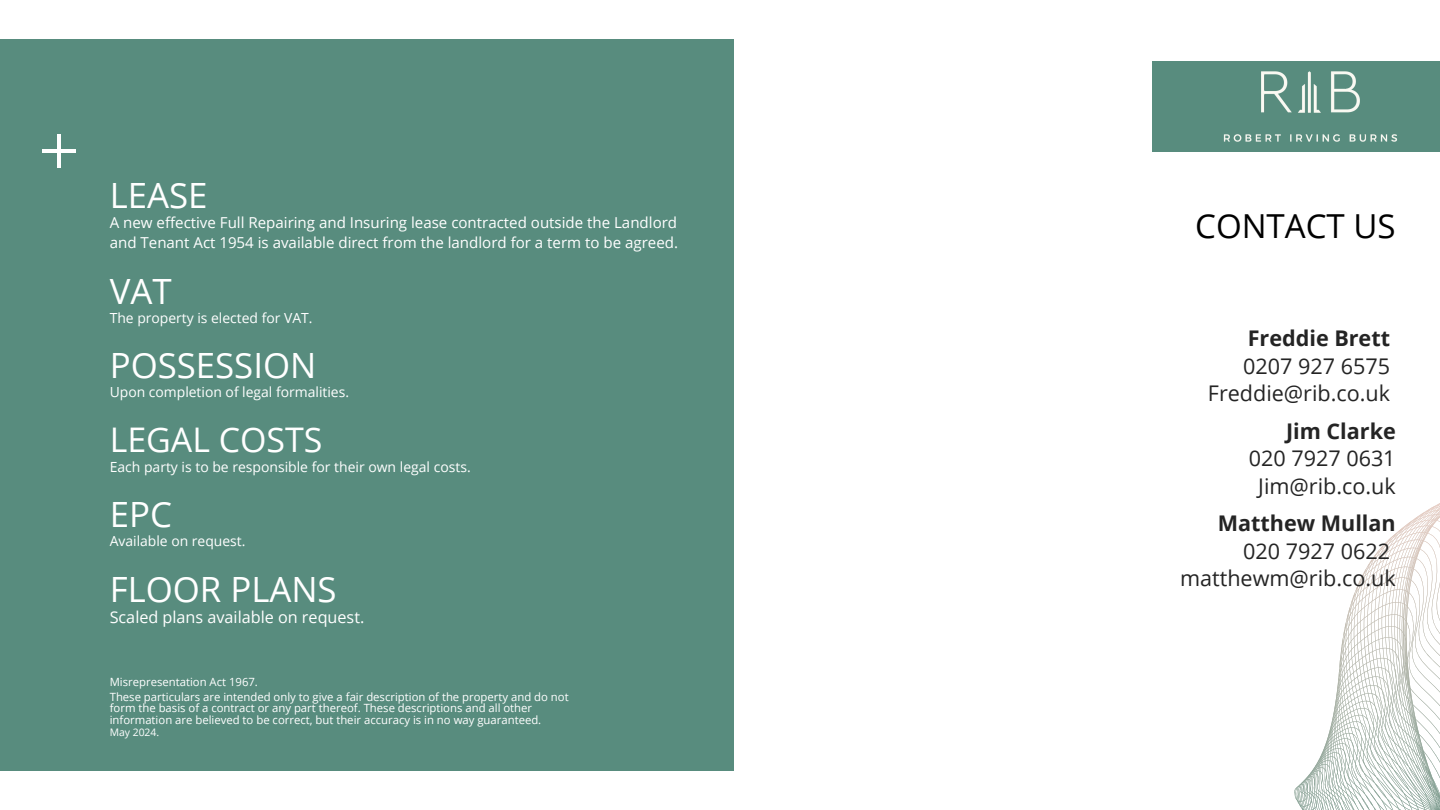
<style>
.page{position:relative;width:1440px;height:810px;background:#fff}
.page>*{position:absolute;margin:0;border:0;box-sizing:border-box;transform-origin:0 0}
.t1{font:34.8px "Open Sans";color:#fff}
.t2{font:33.9px "Open Sans";color:#fff}
.t3{font:33.08px "Open Sans";color:#000}
.t4{font:21.6px/27.6px "Open Sans";color:#242424;text-align:right}
.t5{font:16.2px "Open Sans";color:#fff}
.t6{font:15.08px/19.8px "Open Sans";color:#fff}
.t7{font:13.95px "Open Sans";color:#fff}
.t8{font:13.88px "Open Sans";color:#fff}
.t9{font:11.32px/11.2px "Open Sans";color:#fff}
.t10{font:10.35px "Open Sans";color:#fff}
.s1{font-weight:700}
</style>
<div class="page">
<div style="left:0;top:39px;width:733px;height:732px;background:#588c7e"></div>
<hr style="left:42px;top:149px;width:34px;height:4px;background:#fff">
<hr style="left:57px;top:134px;width:4px;height:34px;background:#fff">
<div style="left:1152px;top:61px;width:288px;height:91px;background:#588c7e"></div>
<img style="left:1223px;top:71px;width:175px;height:71px">
<svg style="left:1294px;top:503px;width:146px;height:307px"></svg>
<h3 class="t1" style="left:110px;top:171px;width:99px">LEASE</h3>
<h1 class="t6" style="left:110px;top:212px;width:570px">A new effective Full Repairing and Insuring lease contracted outside the Landlord and Tenant Act 1954 is available direct from the landlord for a term to be agreed.</h1>
<h3 class="t1" style="left:110px;top:267px;width:63px">VAT</h3>
<h1 class="t8" style="left:110px;top:308px;width:204px">The property is elected for VAT.</h1>
<h4 class="t1" style="left:110px;top:341px;width:208px">POSSESSION</h4>
<h1 class="t8" style="left:110px;top:383px;width:241px">Upon completion of legal formalities.</h1>
<h4 class="t2" style="left:110px;top:415px;width:214px">LEGAL COSTS</h4>
<h1 class="t7" style="left:110px;top:457px;width:362px">Each party is to be responsible for their own legal costs.</h1>
<h4 class="t1" style="left:110px;top:490px;width:64px">EPC</h4>
<h1 class="t8" style="left:110px;top:532px;width:137px">Available on request.</h1>
<h4 class="t1" style="left:110px;top:565px;width:228px">FLOOR PLANS</h4>
<h1 class="t5" style="left:110px;top:606px;width:256px">Scaled plans available on request.</h1>
<p class="t9" style="left:110px;top:676px;width:150px">Misrepresentation Act 1967.</p>
<p class="t9" style="left:110px;top:691px;width:461px">These particulars are intended only to give a fair description of the property and do not form the basis of a contract or any part thereof. These descriptions and all other information are believed to be correct, but their accuracy is in no way guaranteed.</p>
<p class="t10" style="left:110px;top:725px;width:51px">May 2024.</p>
<p class="t3" style="left:1195px;top:202px;width:202px">CONTACT US</p>
<h2 class="t4" style="left:1208px;top:324px;width:184px"><span class="s1">Freddie Brett<br></span>0207 927 6575<br>Freddie@rib.co.uk</h2>
<h1 class="t4" style="left:1249px;top:417px;width:148px"><span class="s1">Jim Clarke<br></span>020 7927 0631<br>Jim@rib.co.uk</h1>
<h2 class="t4" style="left:1180px;top:509px;width:217px"><span class="s1">Matthew Mullan<br></span>020 7927 0622 matthewm@rib.co.uk</h2>
</div>
